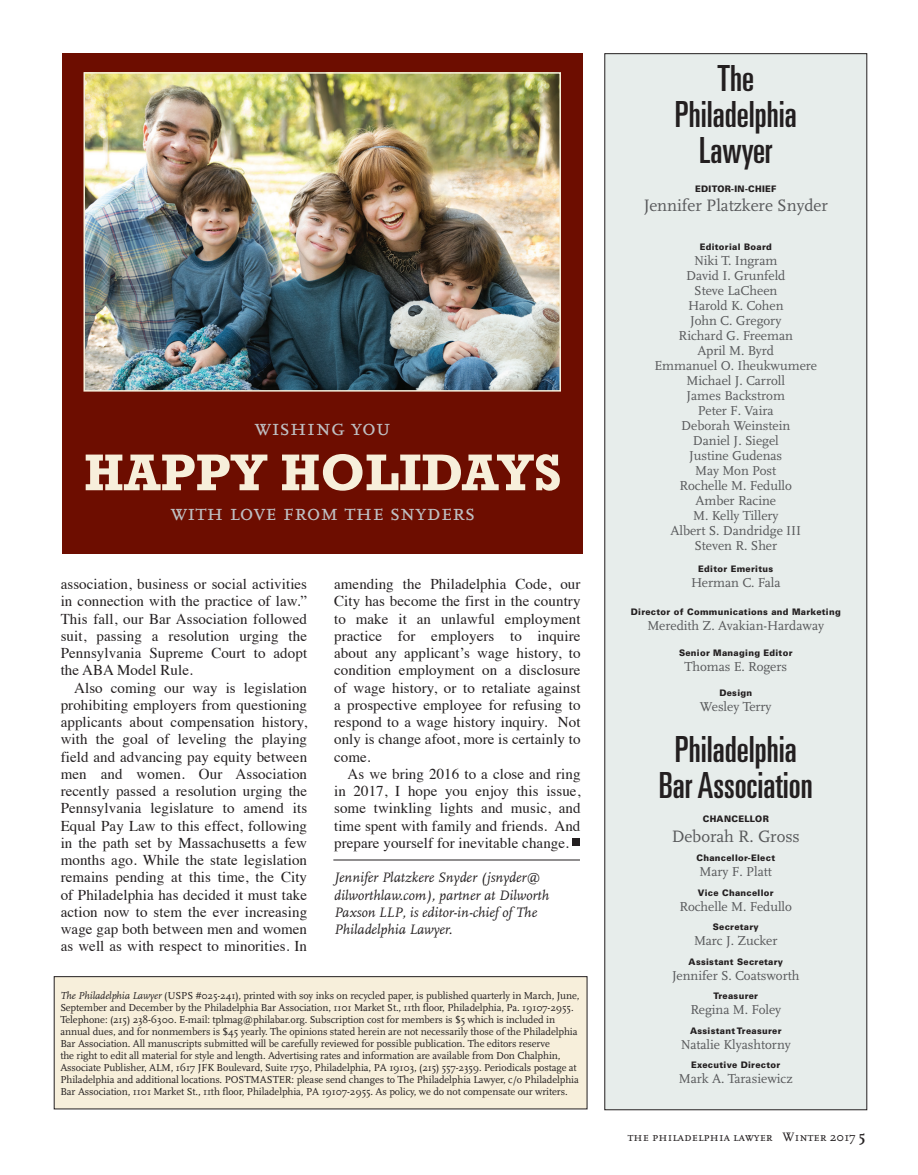
<style>
.page{position:relative;width:918px;height:1175px;background:#fff}
.page>*{position:absolute;margin:0;border:0;box-sizing:border-box;transform-origin:0 0}
.t1{font:700 52.5px "Rockwell";color:#f7efdb}
.t2{font:ultra-condensed 36px/36px "Univers LT Std";color:#231f20;text-align:center}
.t3{font:24px "Scala Caps";color:#bebfc2}
.t4{font:17.25px "Scala";letter-spacing:-.005em;color:#57585a}
.t5{font:15px/17.2px "Times";letter-spacing:.005em;color:#231f20;text-align:justify}
.t6{font:italic 14.25px/17.2px "Scala";color:#231f20}
.t7{font:13.5px/15px "Scala";letter-spacing:-.005em;color:#57585a;text-align:center}
.t8{font:12.75px "Scala Caps";letter-spacing:.005em;color:#231f20}
.t9{font:10.5px/12px "Scala";letter-spacing:-.01em;color:#231f20}
.t10{font:900 9px "Univers LT Std";letter-spacing:.035em;color:#231f20;scale:.95 1}
.s1{font-style:italic}
.s2{font-family:"Scala";font-weight:700;font-size:15px}
</style>
<div class="page">
<div style="left:604px;top:53px;width:263px;height:1057px;background:#e7edeb"></div>
<div style="left:54px;top:976px;width:533px;height:133px;background:#f7efdb"></div>
<hr style="left:333px;top:859px;width:247px;height:1px;background:#231f20">
<div style="left:573px;top:838px;width:7px;height:8px;background:#231f20"></div>
<div style="left:62px;top:53px;width:521px;height:501px;background:#6d0d00"></div>
<img style="left:86px;top:75px;width:472px;height:313px">
<div style="left:83px;top:72px;width:478px;height:319px;border:2px solid #f7efdb"></div>
<h3 class="t3" style="left:255px;top:414px;width:137px">wishing you</h3>
<h1 class="t1" style="left:84px;top:441px;width:479px">HAPPY HOLIDAYS</h1>
<h3 class="t3" style="left:171px;top:499px;width:306px">with love from the snyders</h3>
<p class="t5" style="left:61px;top:574px;width:248px">association, business or social activities in connection with the practice of law.” This fall, our Bar Association followed suit, passing a resolution urging the Pennsylvania Supreme Court to adopt the ABA Model Rule.</p>
<p class="t5" style="left:61px;top:677px;width:248px;text-indent:14px">Also coming our way is legislation prohibiting employers from questioning applicants about compensation history, with the goal of leveling the playing field and advancing pay equity between men and women. Our Association recently passed a resolution urging the Pennsylvania legislature to amend its Equal Pay Law to this effect, following in the path set by Massachusetts a few months ago. While the state legislation remains pending at this time, the City of Philadelphia has decided it must take action now to stem the ever increasing wage gap both between men and women as well as with respect to minorities. In</p>
<p class="t5" style="left:334px;top:574px;width:248px">amending the Philadelphia Code, our City has become the first in the country to make it an unlawful employment practice for employers to inquire about any applicant’s wage history, to condition employment on a disclosure of wage history, or to retaliate against a prospective employee for refusing to respond to a wage history inquiry. Not only is change afoot, more is certainly to come.</p>
<p class="t5" style="left:334px;top:764px;width:248px;text-indent:14px">As we bring 2016 to a close and ring in 2017, I hope you enjoy this issue, some twinkling lights and music, and time spent with family and friends. And prepare yourself for inevitable change.</p>
<p class="t6" style="left:334px;top:869px;width:217px">Jennifer Platzkere Snyder (jsnyder@ dilworthlaw.com), partner at Dilworth Paxson LLP, is editor-in-chief of The Philadelphia Lawyer.</p>
<p class="t9" style="left:60px;top:989px;width:521px"><span class="s1">The Philadelphia Lawyer</span> (USPS #025-241), printed with soy inks on recycled paper, is published quarterly in March, June, September and December by the Philadelphia Bar Association, 1101 Market St., 11th floor, Philadelphia, Pa. 19107-2955.<br>Telephone: (215) 238-6300. E-mail: tplmag@philabar.org. Subscription cost for members is $5 which is included in annual dues, and for nonmembers is $45 yearly. The opinions stated herein are not necessarily those of the Philadelphia Bar Association. All manuscripts submitted will be carefully reviewed for possible publication. The editors reserve<br>the right to edit all material for style and length. Advertising rates and information are available from Don Chalphin, Associate Publisher, ALM, 1617 JFK Boulevard, Suite 1750, Philadelphia, PA 19103, (215) 557-2359. Periodicals postage at Philadelphia and additional locations. POSTMASTER: please send changes to The Philadelphia Lawyer, c/o Philadelphia Bar Association, 1101 Market St., 11th floor, Philadelphia, PA 19107-2955. As policy, we do not compensate our writers.</p>
<h2 class="t2" style="left:675px;top:60px;width:124px">The<br>Philadelphia<br>Lawyer</h2>
<p class="t10" style="left:695px;top:183px;width:87px">EDITOR-IN-CHIEF</p>
<p class="t4" style="left:644px;top:196px;width:186px">Jennifer Platzkere Snyder</p>
<p class="t10" style="left:700px;top:241px;width:77px">Editorial Board</p>
<p class="t7" style="left:654px;top:254px;width:164px">Niki T. Ingram<br>David I. Grunfeld<br>Steve LaCheen<br>Harold K. Cohen<br>John C. Gregory<br>Richard G. Freeman<br>April M. Byrd<br>Emmanuel O. Iheukwumere<br>Michael J. Carroll<br>James Backstrom<br>Peter F. Vaira<br>Deborah Weinstein<br>Daniel J. Siegel<br>Justine Gudenas<br>May Mon Post<br>Rochelle M. Fedullo<br>Amber Racine<br>M. Kelly Tillery<br>Albert S. Dandridge III<br>Steven R. Sher</p>
<p class="t10" style="left:698px;top:562px;width:80px">Editor Emeritus</p>
<p class="t7" style="left:691px;top:575px;width:91px">Herman C. Fala</p>
<p class="t10" style="left:631px;top:606px;width:223px">Director of Communications and Marketing</p>
<p class="t7" style="left:647px;top:618px;width:178px">Meredith Z. Avakian-Hardaway</p>
<p class="t10" style="left:679px;top:646px;width:121px">Senior Managing Editor</p>
<p class="t7" style="left:684px;top:659px;width:104px">Thomas E. Rogers</p>
<p class="t10" style="left:719px;top:687px;width:36px">Design</p>
<p class="t7" style="left:700px;top:699px;width:73px">Wesley Terry</p>
<h2 class="t2" style="left:659px;top:731px;width:156px">Philadelphia<br>Bar Association</h2>
<p class="t10" style="left:703px;top:813px;width:71px">CHANCELLOR</p>
<p class="t4" style="left:672px;top:826px;width:130px">Deborah R. Gross</p>
<p class="t10" style="left:696px;top:852px;width:84px">Chancellor-Elect</p>
<p class="t7" style="left:700px;top:864px;width:74px">Mary F. Platt</p>
<p class="t10" style="left:698px;top:886px;width:81px">Vice Chancellor</p>
<p class="t7" style="left:680px;top:899px;width:114px">Rochelle M. Fedullo</p>
<p class="t10" style="left:713px;top:921px;width:50px">Secretary</p>
<p class="t7" style="left:694px;top:933px;width:85px">Marc J. Zucker</p>
<p class="t10" style="left:689px;top:955px;width:101px">Assistant Secretary</p>
<p class="t7" style="left:672px;top:968px;width:129px">Jennifer S. Coatsworth</p>
<p class="t10" style="left:713px;top:990px;width:48px">Treasurer</p>
<p class="t7" style="left:690px;top:1002px;width:92px">Regina M. Foley</p>
<p class="t10" style="left:690px;top:1024px;width:98px">Assistant Treasurer</p>
<p class="t7" style="left:681px;top:1037px;width:111px">Natalie Klyashtorny</p>
<p class="t10" style="left:691px;top:1059px;width:95px">Executive Director</p>
<p class="t7" style="left:679px;top:1071px;width:115px">Mark A. Tarasiewicz</p>
<p class="t8" style="left:628px;top:1130px;width:239px">the philadelphia lawyer Winter 2017 <span class="s2">5</span></p>
</div>
